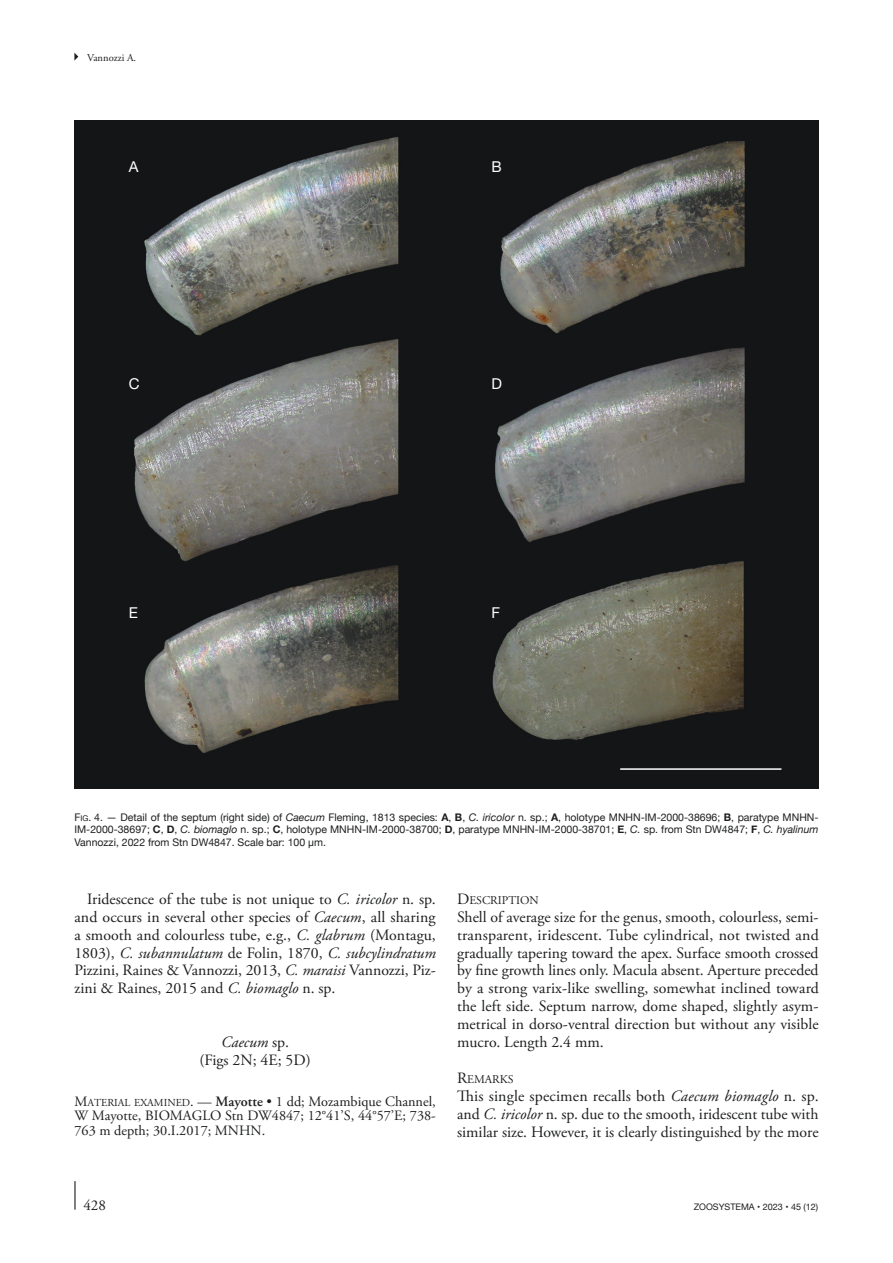
<style>
.page{position:relative;width:893px;height:1263px;background:#fff}
.page>*{position:absolute;margin:0;border:0;box-sizing:border-box;transform-origin:0 0}
.t1{font:15.75px/18px "Adobe Garamond Pro";color:#1d1e1f;text-align:justify}
.t2{font:15px "Helvetica Neue 3";color:#fff}
.t3{font:15px "Adobe Garamond Pro";color:#1d1e1f}
.t4{font:14.25px/14.9px "Adobe Garamond Pro";color:#1d1e1f;text-align:justify}
.t5{font:11.85px "Adobe Garamond";color:#1d1e1f}
.t6{font:10.5px/12.8px "Helvetica Neue";color:#1d1e1f;text-align:justify}
.t7{font:10.5px "Adobe Garamond Pro Regular 4";color:#1d1e1f}
.t8{font:9px "Helvetica Neue";color:#1d1e1f}
.s1{font-style:inherit}
.s2{font-size:7.8px}
.s3{font-style:italic}
.s4{font-weight:700}
.s5{font-family:"Adobe Garamond"}
.s6{font-family:"Adobe Garamond";font-size:10.65px}
.s7{font-weight:600}
.s8{font-size:15.75px}
</style>
<div class="page">
<hr style="left:74px;top:1181px;width:2px;height:29px;background:#1d1e1f">
<svg style="left:74px;top:53px;width:4px;height:8px"></svg>
<img style="left:74px;top:121px;width:745px;height:667px">
<hr style="left:620px;top:768px;width:161px;height:2px;background:#fff">
<p class="t7" style="left:87px;top:51px;width:50px">Vannozzi A.</p>
<p class="t2" style="left:129px;top:156px;width:11px">A</p>
<p class="t2" style="left:492px;top:156px;width:12px">B</p>
<p class="t2" style="left:129px;top:373px;width:12px">C</p>
<p class="t2" style="left:492px;top:373px;width:12px">D</p>
<p class="t2" style="left:129px;top:601px;width:11px">E</p>
<p class="t2" style="left:492px;top:601px;width:10px">F</p>
<p class="t6" style="left:74px;top:811px;width:746px"><span class="s1">f</span><span class="s2">ig</span><span class="s1">. 4</span>. — Detail of the septum (right side) of <span class="s3">Caecum</span> Fleming, 1813 species: <span class="s4">A</span>, <span class="s4">B</span>, <span class="s3">C. iricolor</span> n. sp.; <span class="s4">A</span>, holotype MNHN-IM-2000-38696; <span class="s4">B</span>, paratype MNHN-IM-2000-38697; <span class="s4">C</span>, <span class="s4">D</span>, <span class="s3">C. biomaglo</span> n. sp.; <span class="s4">C</span>, holotype MNHN-IM-2000-38700; <span class="s4">D</span>, paratype MNHN-IM-2000-38701; <span class="s4">E</span>, <span class="s3">C.</span> sp. from Stn DW4847; <span class="s4">F</span>, <span class="s3">C. hyalinum </span>Vannozzi, 2022 from Stn DW4847. Scale bar: 100 µm.</p>
<p class="t1" style="left:74px;top:890px;width:363px;text-indent:13px">Iridescence of the tube is not unique to <span class="s3">C. iricolor</span> n. sp. and occurs in several other species of <span class="s3">Caecum</span>, all sharing a smooth and colourless tube, e.g., <span class="s3">C. glabrum</span> (Montagu, 1803), <span class="s3">C. subannulatum</span> de Folin, 1870, <span class="s3">C. subcylindratum </span>Pizzini, Raines &amp; Vannozzi, 2013, <span class="s3">C. maraisi</span> Vannozzi, Piz&shy;zini &amp; Raines, 2015 and <span class="s3">C. biomaglo</span> n. sp.</p>
<p class="t1" style="left:199px;top:1034px;width:113px;text-align:center"><span class="s3">Caecum</span> sp.<br>(Figs 2N; 4E; 5D)</p>
<p class="t4" style="left:74px;top:1094px;width:363px"><span class="s5">M</span><span class="s6">ATERIAL EXAMINED</span>. — <span class="s7">Mayotte</span> • 1 dd; Mozambique Channel, W Mayotte, BIOMAGLO Stn DW4847; 12°41’S, 44°57’E; 738- 763 m depth; 30.I.2017; MNHN.</p>
<p class="t5" style="left:457px;top:894px;width:83px"><span class="s8">D</span>ESCRIPTION</p>
<p class="t1" style="left:457px;top:908px;width:363px">Shell of average size for the genus, smooth, colourless, semi&shy;transparent, iridescent. Tube cylindrical, not twisted and gradually tapering toward the apex. Surface smooth crossed by fine growth lines only. Macula absent. Aperture preceded by a strong varix-like swelling, somewhat inclined toward the left side. Septum narrow, dome shaped, slightly asym&shy;metrical in dorso-ventral direction but without any visible mucro. Length 2.4 mm.</p>
<p class="t5" style="left:457px;top:1073px;width:58px"><span class="s8">R</span>EMARKS</p>
<p class="t1" style="left:457px;top:1087px;width:363px">This single specimen recalls both <span class="s3">Caecum biomaglo</span> n. sp. and <span class="s3">C. iricolor</span> n. sp. due to the smooth, iridescent tube with similar size. However, it is clearly distinguished by the more</p>
<p class="t3" style="left:83px;top:1196px;width:24px">428</p>
<p class="t8" style="left:694px;top:1200px;width:126px">ZOOSYSTEMA • 2023 • 45 (12)</p>
</div>
